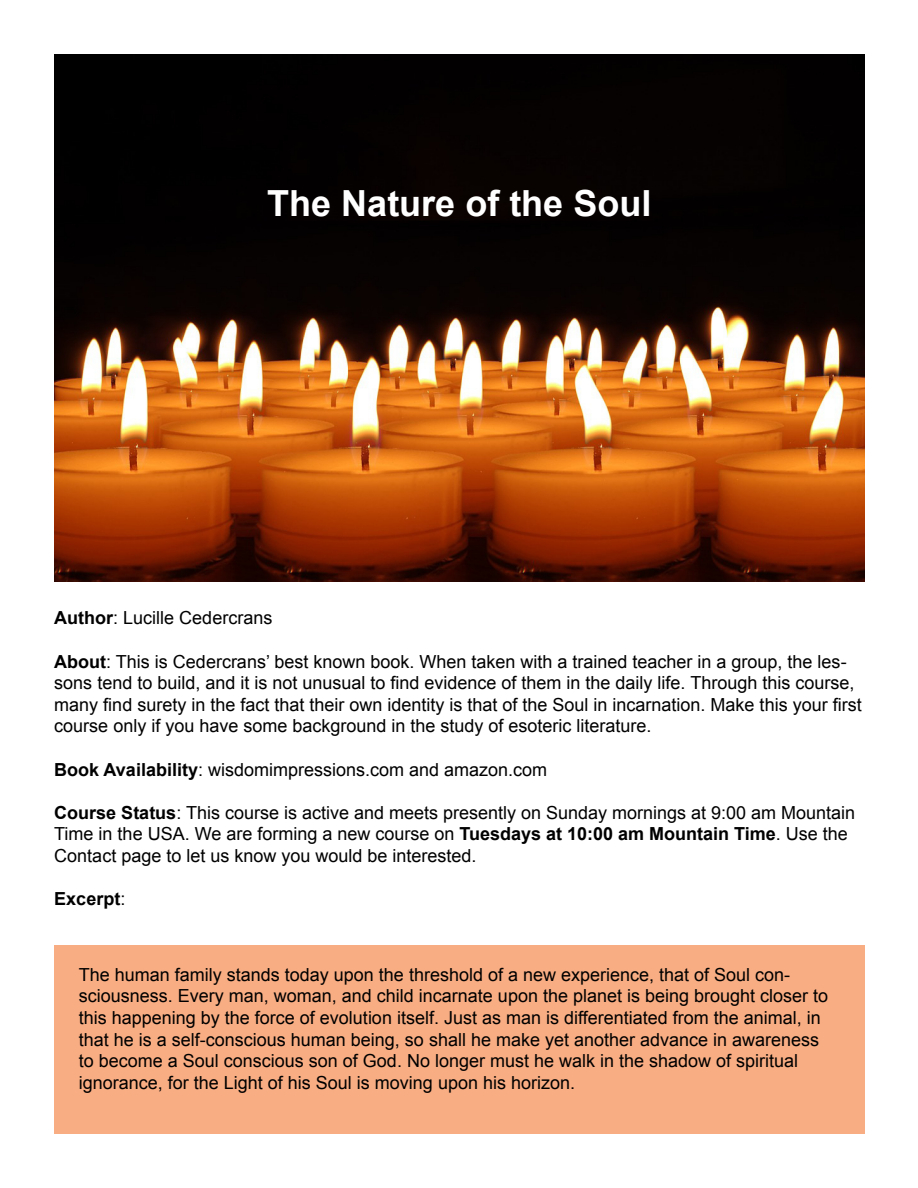
<style>
.page{position:relative;width:918px;height:1188px;background:#fff}
.page>*{position:absolute;margin:0;border:0;box-sizing:border-box;transform-origin:0 0}
.t1{font:700 36px "Arial";color:#fff}
.t2{font:18px/21.6px "Arial";color:#000}
.t3{font:700 18px "Arial";color:#000}
.s1{font-weight:700}
.s2{font-weight:400}
</style>
<div class="page">
<div style="left:54px;top:945px;width:811px;height:189px;background:#f9ad83"></div>
<img style="left:54px;top:54px;width:810px;height:527px">
<h1 class="t1" style="left:267px;top:180px;width:386px">The Nature of the Soul</h1>
<p class="t2" style="left:54px;top:607px;width:220px"><span class="s1">Author</span>: Lucille Cedercrans</p>
<p class="t2" style="left:54px;top:651px;width:809px"><span class="s1">About</span>: This is Cedercrans’ best known book. When taken with a trained teacher in a group, the les&shy;sons tend to build, and it is not unusual to find evidence of them in the daily life. Through this course, many find surety in the fact that their own identity is that of the Soul in incarnation. Make this your first course only if you have some background in the study of esoteric literature.</p>
<p class="t2" style="left:54px;top:759px;width:494px"><span class="s1">Book Availability</span>: wisdomimpressions.com and amazon.com</p>
<p class="t2" style="left:54px;top:802px;width:802px"><span class="s1">Course Status</span>: This course is active and meets presently on Sunday mornings at 9:00 am Mountain<br>Time in the USA. We are forming a new course on <span class="s1">Tuesdays at 10:00 am Mountain Time</span>. Use the<br>Contact page to let us know you would be interested.</p>
<p class="t3" style="left:54px;top:887px;width:73px">Excerpt<span class="s2">:</span></p>
<p class="t2" style="left:79px;top:964px;width:751px">The human family stands today upon the threshold of a new experience, that of Soul con&shy;sciousness. Every man, woman, and child incarnate upon the planet is being brought closer to this happening by the force of evolution itself. Just as man is differentiated from the animal, in that he is a self-conscious human being, so shall he make yet another advance in awareness to become a Soul conscious son of God. No longer must he walk in the shadow of spiritual ignorance, for the Light of his Soul is moving upon his horizon.</p>
</div>
